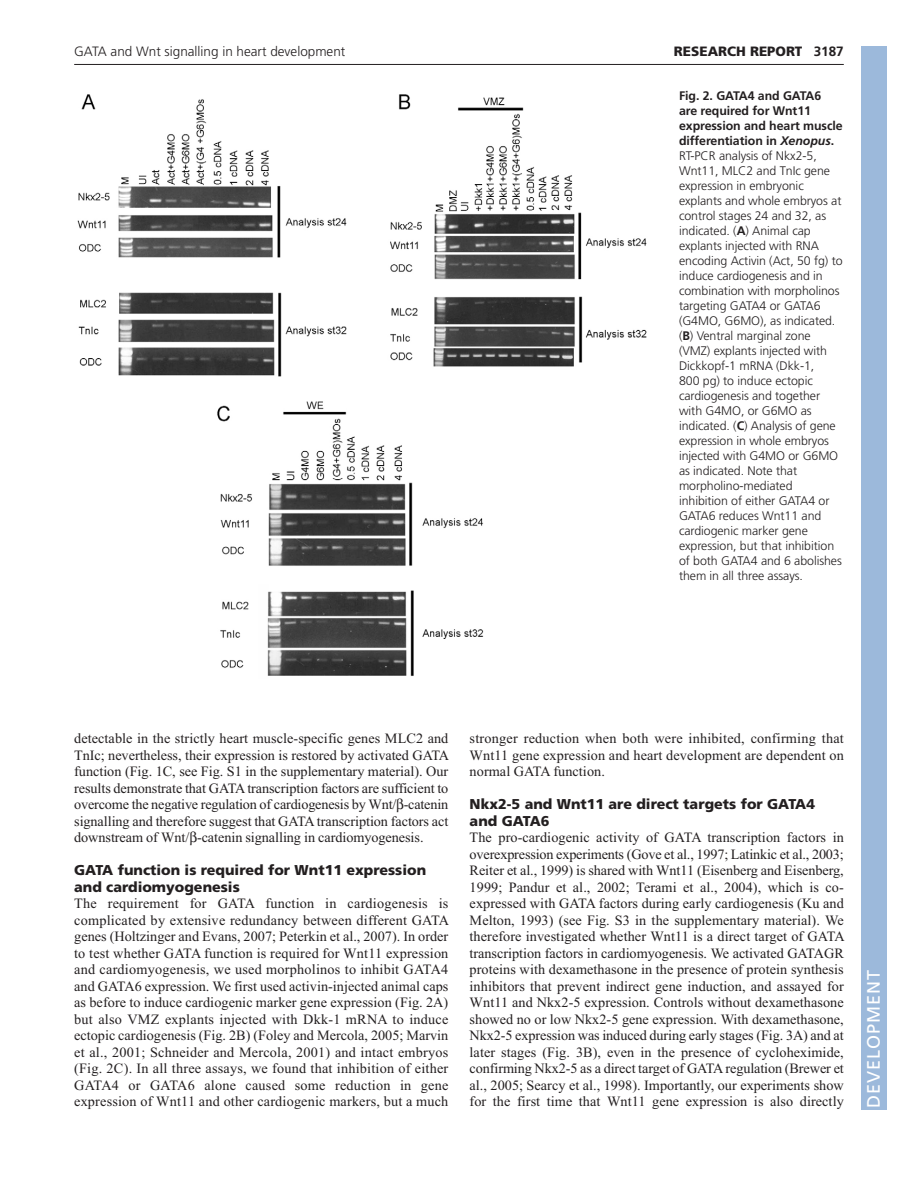
<style>
.page{position:relative;width:918px;height:1188px;background:#fff}
.page>*{position:absolute;margin:0;border:0;box-sizing:border-box;transform-origin:0 0}
.t1{font:18px "Frutiger LT Std";letter-spacing:.055em;color:#fff}
.t2{font:14.25px/16.5px "Times New Roman";letter-spacing:.005em;color:#231f20;text-align:justify}
.t3{font:900 14.25px/16.5px "Frutiger LT Std";color:#231f20}
.t4{font:300 13.5px "Frutiger LT Std";color:#231f20}
.t5{font:900 13.5px "Frutiger LT Std";color:#231f20}
.t6{font:300 12.3px/15px "Frutiger LT Std";letter-spacing:-.005em;color:#231f20}
.s1{font-weight:700}
.s2{font-weight:700;font-style:italic}
</style>
<div class="page">
<hr style="left:74px;top:64px;width:770px;height:1px;background:#231f20">
<img style="left:77px;top:94px;width:570px;height:582px">
<div style="left:861px;top:46px;width:25px;height:1064px;background:#9cb9db"></div>
<p class="t4" style="left:74px;top:46px;width:273px">GATA and Wnt signalling in heart development</p>
<p class="t5" style="left:674px;top:46px;width:171px">RESEARCH REPORT <span class="s1">3187</span></p>
<p class="t6" style="left:679px;top:89px;width:165px"><span class="s1">Fig. 2. GATA4 and GATA6<br>are required for Wnt11 expression and heart muscle differentiation in</span> <span class="s2">Xenopus</span><span class="s1">.<br></span>RT-PCR analysis of Nkx2-5,<br>Wnt11, MLC2 and TnIc gene expression in embryonic explants and whole embryos at control stages 24 and 32, as indicated. (<span class="s1">A</span>) Animal cap explants injected with RNA encoding Activin (Act, 50 fg) to induce cardiogenesis and in combination with morpholinos targeting GATA4 or GATA6 (G4MO, G6MO), as indicated. (<span class="s1">B</span>) Ventral marginal zone (VMZ) explants injected with<br>Dickkopf-1 mRNA (Dkk-1,<br>800 pg) to induce ectopic cardiogenesis and together with G4MO, or G6MO as indicated. (<span class="s1">C</span>) Analysis of gene expression in whole embryos injected with G4MO or G6MO as indicated. Note that morpholino-mediated inhibition of either GATA4 or<br>GATA6 reduces Wnt11 and cardiogenic marker gene expression, but that inhibition of both GATA4 and 6 abolishes them in all three assays.</p>
<p class="t2" style="left:74px;top:732px;width:376px">detectable in the strictly heart muscle-specific genes MLC2 and TnIc; nevertheless, their expression is restored by activated GATA function (Fig. 1C, see Fig. S1 in the supplementary material). Our results demonstrate that GATA transcription factors are sufficient to overcome the negative regulation of cardiogenesis by Wnt/ -catenin signalling and therefore suggest that GATA transcription factors act downstream of Wnt/ -catenin signalling in cardiomyogenesis.</p>
<p class="t3" style="left:74px;top:863px;width:354px">GATA function is required for Wnt11 expression and cardiomyogenesis</p>
<p class="t2" style="left:74px;top:897px;width:377px">The requirement for GATA function in cardiogenesis is complicated by extensive redundancy between different GATA genes (Holtzinger and Evans, 2007; Peterkin et al., 2007). In order to test whether GATA function is required for Wnt11 expression and cardiomyogenesis, we used morpholinos to inhibit GATA4 and GATA6 expression. We first used activin-injected animal caps as before to induce cardiogenic marker gene expression (Fig. 2A) but also VMZ explants injected with Dkk-1 mRNA to induce ectopic cardiogenesis (Fig. 2B) (Foley and Mercola, 2005; Marvin et al., 2001; Schneider and Mercola, 2001) and intact embryos (Fig. 2C). In all three assays, we found that inhibition of either GATA4 or GATA6 alone caused some reduction in gene expression of Wnt11 and other cardiogenic markers, but a much</p>
<p class="t2" style="left:470px;top:732px;width:376px">stronger reduction when both were inhibited, confirming that Wnt11 gene expression and heart development are dependent on normal GATA function.</p>
<p class="t3" style="left:470px;top:797px;width:347px">Nkx2-5 and Wnt11 are direct targets for GATA4 and GATA6</p>
<p class="t2" style="left:470px;top:831px;width:377px">The pro-cardiogenic activity of GATA transcription factors in overexpression experiments (Gove et al., 1997; Latinkic et al., 2003; Reiter et al., 1999) is shared with Wnt11 (Eisenberg and Eisenberg, 1999; Pandur et al., 2002; Terami et al., 2004), which is co&shy;expressed with GATA factors during early cardiogenesis (Ku and Melton, 1993) (see Fig. S3 in the supplementary material). We therefore investigated whether Wnt11 is a direct target of GATA transcription factors in cardiomyogenesis. We activated GATAGR proteins with dexamethasone in the presence of protein synthesis inhibitors that prevent indirect gene induction, and assayed for Wnt11 and Nkx2-5 expression. Controls without dexamethasone showed no or low Nkx2-5 gene expression. With dexamethasone, Nkx2-5 expression was induced during early stages (Fig. 3A) and at later stages (Fig. 3B), even in the presence of cycloheximide, confirming Nkx2-5 as a direct target of GATA regulation (Brewer et al., 2005; Searcy et al., 1998). Importantly, our experiments show for the first time that Wnt11 gene expression is also directly</p>
<p class="t1" style="left:863px;top:1108px;width:140px;rotate:-90deg">DEVELOPMENT</p>
</div>
